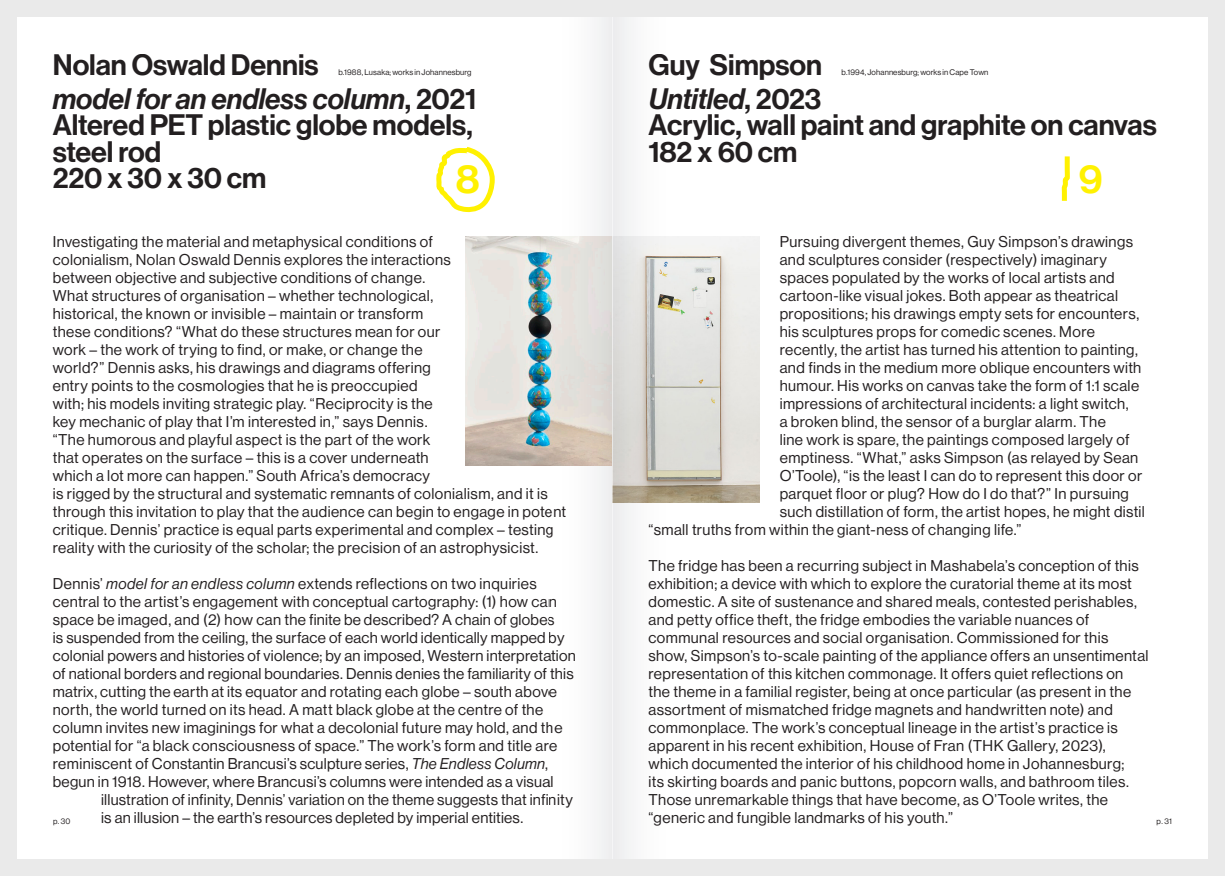
<style>
.page{position:relative;width:1225px;height:876px;background:#eaeaea}
.page>*{position:absolute;margin:0;border:0;box-sizing:border-box;transform-origin:0 0}
.t1{font:500 40px "Neue Haas Grotesk Display Pro 65";color:#fff101}
.t2{font:500 29px/26.4px "Neue Haas Grotesk Display Pro 65";color:#231f20}
.t3{font:italic 500 29px "Neue Haas Grotesk Display Pro 66";letter-spacing:-.005em;color:#231f20}
.t4{font:15.3px/18px "Neue Haas Grotesk Display Pro 55 Roman";letter-spacing:.025em;color:#231f20}
.t5{font:8px "Neue Haas Grotesk Display Pro 55 Roman";letter-spacing:.015em;color:#231f20}
.s1{font-family:"Neue Haas Grotesk Display Pro 65";font-style:normal}
.s2{font-family:"Neue Haas Grotesk Display Pro 56";font-style:italic}
</style>
<div class="page">
<div style="left:17px;top:17px;width:1191px;height:842px;background:#fff"></div>
<img style="left:465px;top:236px;width:84px;height:229px">
<img style="left:676px;top:236px;width:84px;height:266px">
<svg style="left:436px;top:146px;width:59px;height:67px"></svg>
<svg style="left:1061px;top:156px;width:9px;height:45px"></svg>
<svg style="left:549px;top:17px;width:127px;height:842px"></svg>
<hr style="left:612px;top:17px;width:1px;height:842px;background:#fff">
<h2 class="t2" style="left:53px;top:52px;width:267px">Nolan Oswald Dennis</h2>
<h2 class="t2" style="left:648px;top:52px;width:175px">Guy Simpson</h2>
<p class="t5" style="left:841px;top:68px;width:148px">b.1994, Johannesburg; works in Cape Town</p>
<p class="t5" style="left:338px;top:68px;width:135px">b.1988, Lusaka; works in Johannesburg</p>
<h2 class="t3" style="left:53px;top:82px;width:425px">model for an endless column<span class="s1">, 2021</span></h2>
<h2 class="t2" style="left:53px;top:112px;width:421px">Altered PET plastic globe models, steel rod<br>220 x 30 x 30 cm</h2>
<h2 class="t3" style="left:648px;top:82px;width:174px">Untitled<span class="s1">, 2023</span></h2>
<h2 class="t2" style="left:648px;top:112px;width:510px">Acrylic, wall paint and graphite on canvas<br>182 x 60 cm</h2>
<h1 class="t1" style="left:455px;top:156px;width:25px">8</h1>
<h1 class="t1" style="left:1078px;top:156px;width:25px">9</h1>
<p class="t4" style="left:779px;top:233px;width:355px">Pursuing divergent themes, Guy Simpson’s drawings</p>
<p class="t4" style="left:779px;top:251px;width:329px">and sculptures consider (respectively) imaginary</p>
<p class="t4" style="left:779px;top:269px;width:336px">spaces populated by the works of local artists and</p>
<p class="t4" style="left:779px;top:287px;width:340px">cartoon-like visual jokes. Both appear as theatrical</p>
<p class="t4" style="left:779px;top:305px;width:361px">propositions; his drawings empty sets for encounters,</p>
<p class="t4" style="left:779px;top:323px;width:317px">his sculptures props for comedic scenes. More</p>
<p class="t4" style="left:779px;top:341px;width:360px">recently, the artist has turned his attention to painting,</p>
<p class="t4" style="left:779px;top:359px;width:363px">and finds in the medium more oblique encounters with</p>
<p class="t4" style="left:779px;top:377px;width:361px">humour. His works on canvas take the form of 1:1 scale</p>
<p class="t4" style="left:779px;top:395px;width:350px">impressions of architectural incidents: a light switch,</p>
<p class="t4" style="left:779px;top:413px;width:328px">a broken blind, the sensor of a burglar alarm. The</p>
<p class="t4" style="left:779px;top:431px;width:351px">line work is spare, the paintings composed largely of</p>
<p class="t4" style="left:779px;top:449px;width:360px">emptiness. “What,” asks Simpson (as relayed by Sean</p>
<p class="t4" style="left:779px;top:467px;width:364px">O’Toole), “is the least I can do to represent this door or</p>
<p class="t4" style="left:779px;top:485px;width:351px">parquet floor or plug? How do I do that?” In pursuing</p>
<p class="t4" style="left:779px;top:503px;width:367px">such distillation of form, the artist hopes, he might distil</p>
<p class="t4" style="left:648px;top:521px;width:374px">“small truths from within the giant-ness of changing life.”</p>
<p class="t4" style="left:648px;top:557px;width:501px">The fridge has been a recurring subject in Mashabela’s conception of this exhibition; a device with which to explore the curatorial theme at its most domestic. A site of sustenance and shared meals, contested perishables, and petty office theft, the fridge embodies the variable nuances of communal resources and social organisation. Commissioned for this show, Simpson’s to-scale painting of the appliance offers an unsentimental representation of this kitchen commonage. It offers quiet reflections on the theme in a familial register, being at once particular (as present in the assortment of mismatched fridge magnets and handwritten note) and commonplace. The work’s conceptual lineage in the artist’s practice is apparent in his recent exhibition, House of Fran (THK Gallery, 2023), which documented the interior of his childhood home in Johannesburg;<br>its skirting boards and panic buttons, popcorn walls, and bathroom tiles.<br>Those unremarkable things that have become, as O’Toole writes, the “generic and fungible landmarks of his youth.”</p>
<p class="t4" style="left:53px;top:233px;width:515px">Investigating the material and metaphysical conditions of<br>colonialism, Nolan Oswald Dennis explores the interactions<br>between objective and subjective conditions of change.<br>What structures of organisation – whether technological,<br>historical, the known or invisible – maintain or transform<br>these conditions? “What do these structures mean for our<br>work – the work of trying to find, or make, or change the<br>world?” Dennis asks, his drawings and diagrams offering<br>entry points to the cosmologies that he is preoccupied<br>with; his models inviting strategic play. “Reciprocity is the<br>key mechanic of play that I’m interested in,” says Dennis.<br>“The humorous and playful aspect is the part of the work<br>that operates on the surface – this is a cover underneath<br>which a lot more can happen.” South Africa’s democracy<br>is rigged by the structural and systematic remnants of colonialism, and it is through this invitation to play that the audience can begin to engage in potent critique. Dennis’ practice is equal parts experimental and complex – testing reality with the curiosity of the scholar; the precision of an astrophysicist.</p>
<p class="t4" style="left:53px;top:575px;width:524px">Dennis’ <span class="s2">model for an endless column</span> extends reflections on two inquiries central to the artist’s engagement with conceptual cartography: (1) how can space be imaged, and (2) how can the finite be described? A chain of globes<br>is suspended from the ceiling, the surface of each world identically mapped by colonial powers and histories of violence; by an imposed, Western interpretation of national borders and regional boundaries. Dennis denies the familiarity of this matrix, cutting the earth at its equator and rotating each globe – south above north, the world turned on its head. A matt black globe at the centre of the column invites new imaginings for what a decolonial future may hold, and the potential for “a black consciousness of space.” The work’s form and title are reminiscent of Constantin Brancusi’s sculpture series, <span class="s2">The Endless Column</span>, begun in 1918. However, where Brancusi’s columns were intended as a visual</p>
<p class="t4" style="left:101px;top:791px;width:473px">illustration of infinity, Dennis’ variation on the theme suggests that infinity is an illusion – the earth’s resources depleted by imperial entities.</p>
<p class="t5" style="left:53px;top:816px;width:19px">p. 30</p>
<p class="t5" style="left:1156px;top:816px;width:17px">p. 31</p>
</div>
